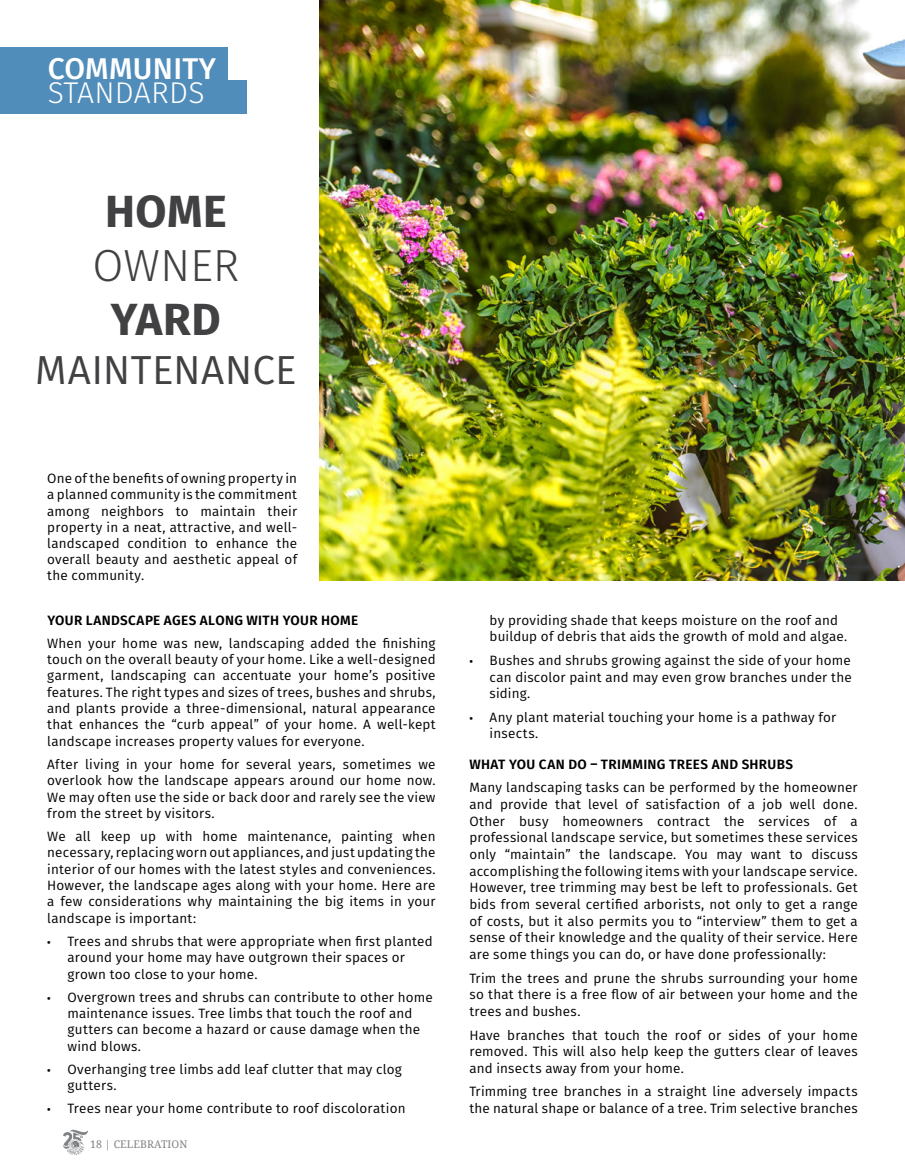
<style>
.page{position:relative;width:905px;height:1175px;background:#fff}
.page>*{position:absolute;margin:0;border:0;box-sizing:border-box;transform-origin:0 0}
.t1{font:700 45px "Fira Sans";letter-spacing:.01em;color:#414042}
.t2{font:300 45px "Fira Sans";letter-spacing:-.005em;color:#414042}
.t3{font:40.5px "Fira Sans";letter-spacing:.01em;color:#414042}
.t4{font:500 30px "Fira Sans";letter-spacing:.01em;color:#fff}
.t5{font:300 30px "Fira Sans";letter-spacing:.01em;color:#fff}
.t6{font:13.5px/16.4px "Fira Sans";letter-spacing:.015em;color:#000;text-align:justify}
.t7{font:600 13.5px "Fira Sans";letter-spacing:.025em;color:#000}
.t8{font:10.5px "Droid Serif";letter-spacing:.01em;color:#808285}
.s1{font-weight:600;font-size:10.5px}
</style>
<div class="page">
<img style="left:319px;top:0;width:585px;height:580px">
<div style="left:0;top:47px;width:228px;height:36px;background:#518dba"></div>
<div style="left:0;top:80px;width:247px;height:34px;background:#518dba"></div>
<svg style="left:63px;top:1129px;width:25px;height:26px"></svg>
<h3 class="t4" style="left:48px;top:44px;width:170px">COMMUNITY</h3>
<h3 class="t5" style="left:48px;top:71px;width:158px">STANDARDS</h3>
<h1 class="t1" style="left:105px;top:174px;width:123px">HOME</h1>
<h1 class="t2" style="left:92px;top:233px;width:148px">OWNER</h1>
<h1 class="t1" style="left:111px;top:282px;width:111px">YARD</h1>
<h2 class="t3" style="left:35px;top:339px;width:263px">MAINTENANCE</h2>
<p class="t6" style="left:47px;top:470px;width:251px">One of the benefits of owning property in a planned community is the commitment among neighbors to maintain their property in a neat, attractive, and well&shy;landscaped condition to enhance the overall beauty and aesthetic appeal of the community.</p>
<p class="t7" style="left:47px;top:609px;width:312px">YOUR LANDSCAPE AGES ALONG WITH YOUR HOME</p>
<p class="t6" style="left:47px;top:634px;width:390px">When your home was new, landscaping added the finishing touch on the overall beauty of your home. Like a well-designed garment, landscaping can accentuate your home’s positive features. The right types and sizes of trees, bushes and shrubs, and plants provide a three-dimensional, natural appearance that enhances the “curb appeal” of your home. A well-kept landscape increases property values for everyone.</p>
<p class="t6" style="left:47px;top:755px;width:390px">After living in your home for several years, sometimes we overlook how the landscape appears around our home now.<br>We may often use the side or back door and rarely see the view from the street by visitors.</p>
<p class="t6" style="left:47px;top:828px;width:390px">We all keep up with home maintenance, painting when necessary, replacing worn out appliances, and just updating the interior of our homes with the latest styles and conveniences.<br>However, the landscape ages along with your home. Here are a few considerations why maintaining the big items in your landscape is important:</p>
<p class="t6" style="left:68px;top:932px;width:367px;text-align:left;text-indent:-20px"><span class="s1">•</span> Trees and shrubs that were appropriate when first planted around your home may have outgrown their spaces or grown too close to your home.</p>
<p class="t6" style="left:68px;top:988px;width:367px;text-align:left;text-indent:-20px"><span class="s1">•</span> Overgrown trees and shrubs can contribute to other home maintenance issues. Tree limbs that touch the roof and gutters can become a hazard or cause damage when the wind blows.</p>
<p class="t6" style="left:68px;top:1060px;width:336px;text-indent:-20px"><span class="s1">•</span> Overhanging tree limbs add leaf clutter that may clog gutters.</p>
<p class="t6" style="left:47px;top:1099px;width:360px"><span class="s1">•</span> Trees near your home contribute to roof discoloration</p>
<p class="t8" style="left:90px;top:1137px;width:99px">18 | CELEBRATION</p>
<p class="t6" style="left:489px;top:611px;width:359px">by providing shade that keeps moisture on the roof and buildup of debris that aids the growth of mold and algae.</p>
<p class="t6" style="left:489px;top:651px;width:363px;text-indent:-20px"><span class="s1">•</span> Bushes and shrubs growing against the side of your home can discolor paint and may even grow branches under the siding.</p>
<p class="t6" style="left:489px;top:708px;width:348px;text-indent:-20px"><span class="s1">•</span> Any plant material touching your home is a pathway for insects.</p>
<p class="t7" style="left:469px;top:753px;width:325px">WHAT YOU CAN DO – TRIMMING TREES AND SHRUBS</p>
<p class="t6" style="left:469px;top:778px;width:390px">Many landscaping tasks can be performed by the homeowner and provide that level of satisfaction of a job well done.<br>Other busy homeowners contract the services of a professional landscape service, but sometimes these services only “maintain” the landscape. You may want to discuss accomplishing the following items with your landscape service.<br>However, tree trimming may best be left to professionals. Get bids from several certified arborists, not only to get a range of costs, but it also permits you to “interview” them to get a sense of their knowledge and the quality of their service. Here are some things you can do, or have done professionally:</p>
<p class="t6" style="left:469px;top:969px;width:390px">Trim the trees and prune the shrubs surrounding your home so that there is a free flow of air between your home and the trees and bushes.</p>
<p class="t6" style="left:469px;top:1026px;width:390px">Have branches that touch the roof or sides of your home removed. This will also help keep the gutters clear of leaves and insects away from your home.</p>
<p class="t6" style="left:469px;top:1083px;width:390px">Trimming tree branches in a straight line adversely impacts the natural shape or balance of a tree. Trim selective branches</p>
</div>
